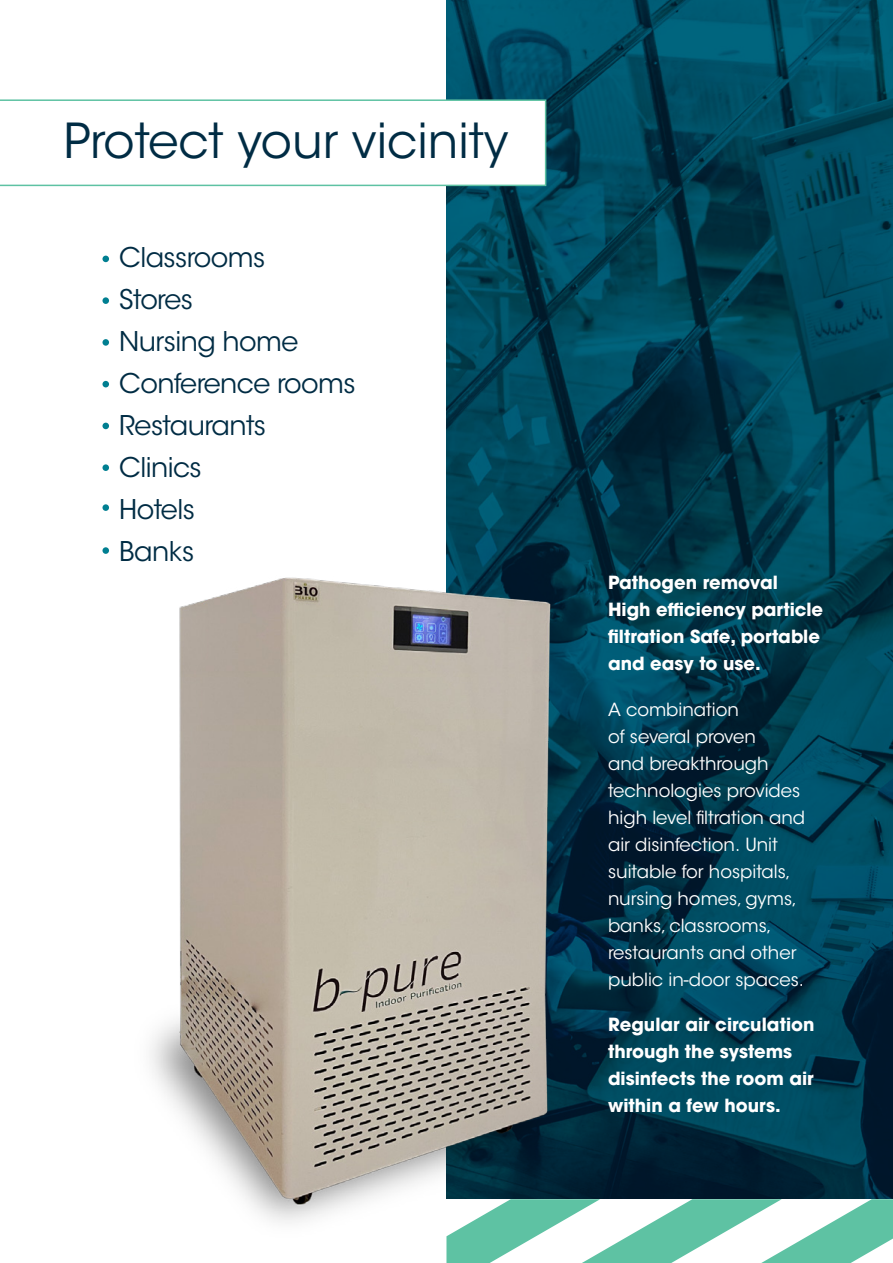
<style>
.page{position:relative;width:893px;height:1263px;background:#fff}
.page>*{position:absolute;margin:0;border:0;box-sizing:border-box;transform-origin:0 0}
.t1{font:47.85px "ITC Avant Garde Std";color:#002c44}
.t2{font:27px/42px "ITC Avant Garde Std";letter-spacing:-.02em;color:#002c44}
.t3{font:18px/27px "ITC Avant Garde Std";color:#fff}
.t4{font:700 18px/27px "ITC Avant Garde Std";color:#fff}
</style>
<div class="page">
<img style="left:446px;top:0;width:447px;height:1199px">
<svg style="left:0;top:99px;width:546px;height:87px"></svg>
<div style="left:102px;top:256px;width:7px;height:6px;background:#007f91;border-radius:50%"></div>
<div style="left:102px;top:464px;width:7px;height:7px;background:#007f91;border-radius:50%"></div>
<div style="left:102px;top:423px;width:7px;height:6px;background:#007f91;border-radius:50%"></div>
<div style="left:102px;top:381px;width:7px;height:6px;background:#007f91;border-radius:50%"></div>
<div style="left:102px;top:339px;width:7px;height:7px;background:#007f91;border-radius:50%"></div>
<div style="left:102px;top:297px;width:7px;height:7px;background:#007f91;border-radius:50%"></div>
<svg style="left:446px;top:1199px;width:447px;height:64px"></svg>
<img style="left:102px;top:487px;width:485px;height:763px">
<h1 class="t1" style="left:64px;top:111px;width:446px">Protect your vicinity</h1>
<h2 class="t2" style="left:119px;top:236px;width:238px">Classrooms<br>Stores<br>Nursing home<br>Conference rooms<br>Restaurants<br>Clinics<br>Hotels<br>Banks</h2>
<p class="t4" style="left:608px;top:569px;width:217px">Pathogen removal<br>High efficiency particle filtration Safe, portable and easy to use.</p>
<p class="t3" style="left:608px;top:696px;width:199px">A combination<br>of several proven<br>and breakthrough technologies provides high level filtration and air disinfection. Unit suitable for hospitals, nursing homes, gyms, banks, classrooms, restaurants and other public in-door spaces.</p>
<p class="t4" style="left:608px;top:1010px;width:208px">Regular air circulation through the systems disinfects the room air within a few hours.</p>
</div>
